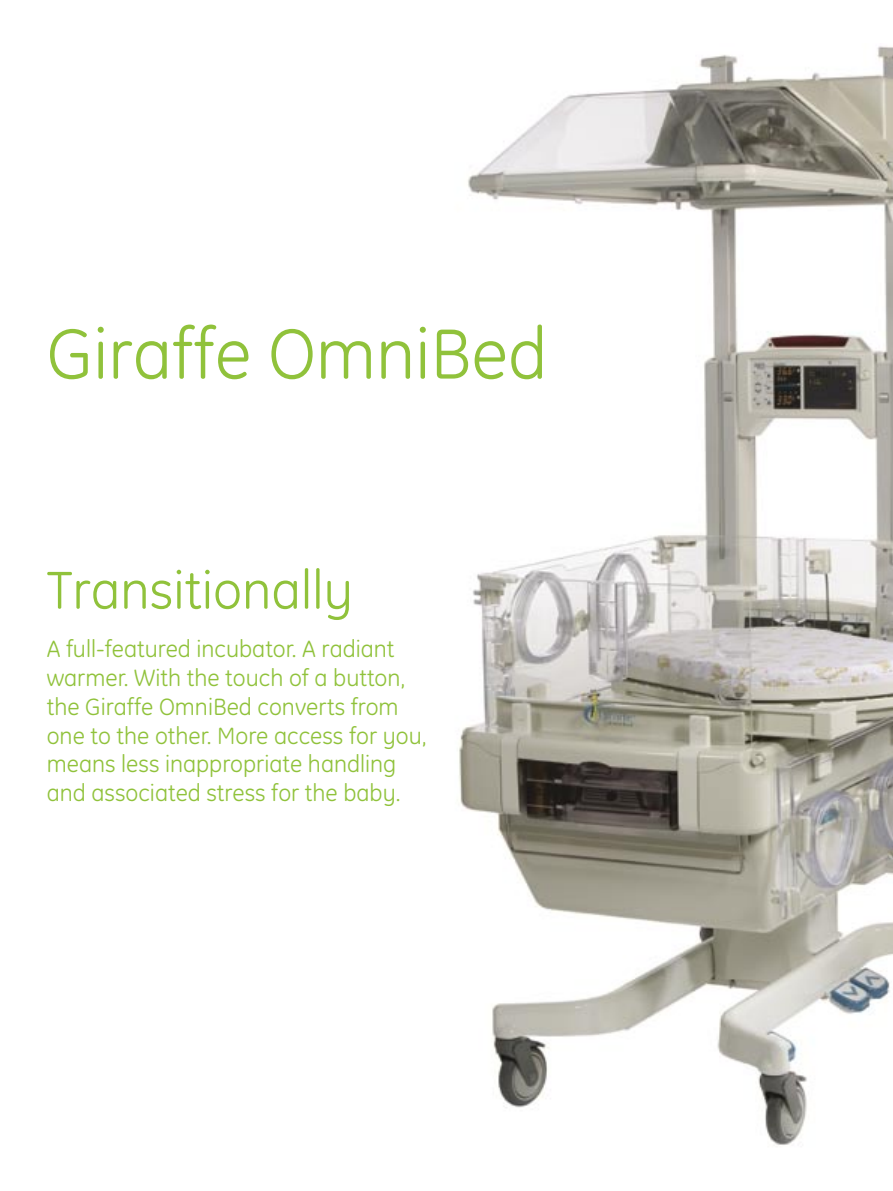
<style>
.page{position:relative;width:893px;height:1191px;background:#fff}
.page>*{position:absolute;margin:0;border:0;box-sizing:border-box;transform-origin:0 0}
.Body_Text{font:72px "GE Inspira";color:#90c23b}
.Body_Text-2{font:54px "GE Inspira";color:#90c23b}
.Body_Text-3{font:24px/28.8px "GE Inspira";color:#90c23b}
</style>
<div class="page">
<img style="left:459px;top:46px;width:434px;height:1099px">
<p class="Body_Text" style="left:47px;top:312px;width:502px">Giraffe OmniBed</p>
<p class="Body_Text-2" style="left:47px;top:559px;width:308px">Transitionally</p>
<p class="Body_Text-3" style="left:47px;top:634px;width:381px">A full-featured incubator. A radiant warmer. With the touch of a button, the Giraffe OmniBed converts from one to the other. More access for you, means less inappropriate handling and associated stress for the baby.</p>
</div>
